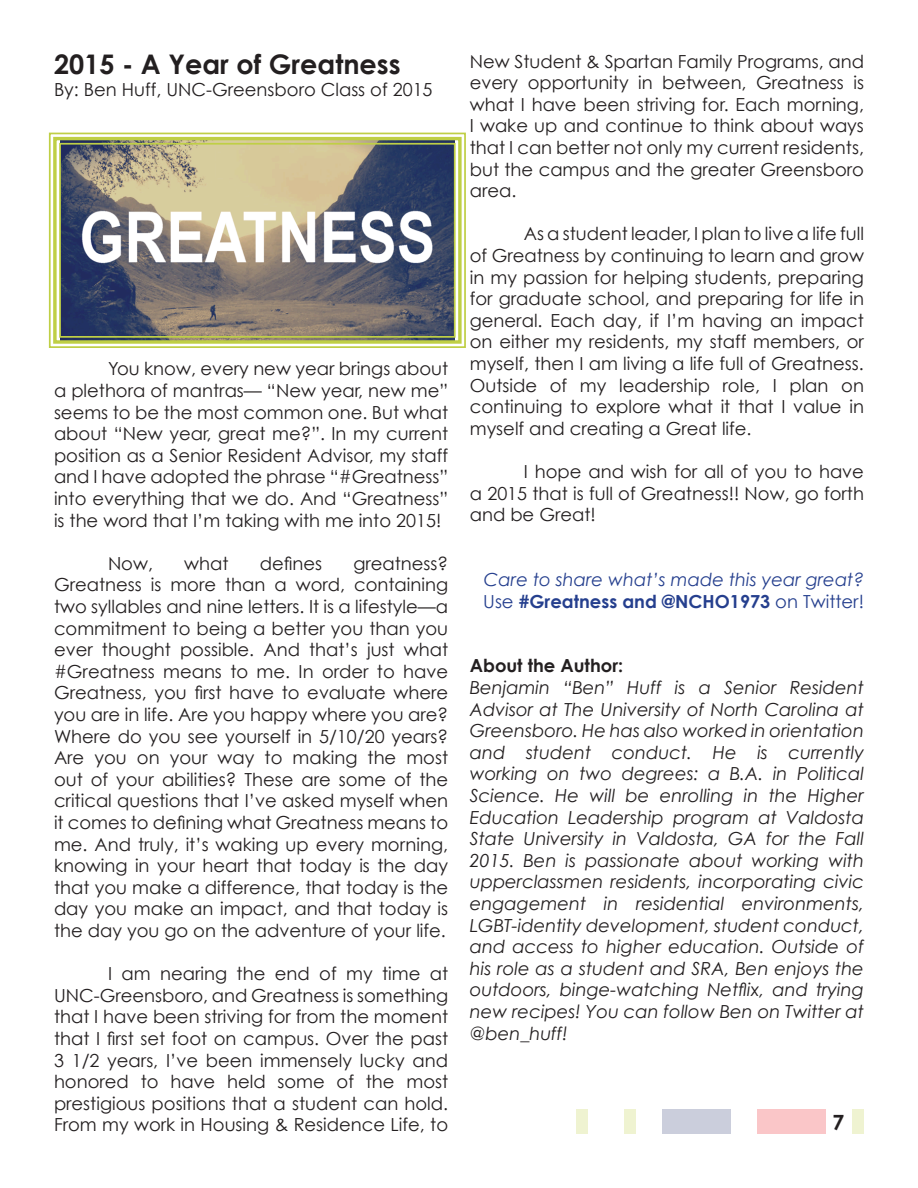
<style>
.page{position:relative;width:918px;height:1188px;background:#fff}
.page>*{position:absolute;margin:0;border:0;box-sizing:border-box;transform-origin:0 0}
.t1{font:700 27px "Century Gothic";color:#231f20}
.t2{font:700 21px "Century Gothic";color:#231f20}
.t3{font:18px/21.6px "Century Gothic";color:#231f20;text-align:justify}
.t4{font:italic 18px/21.6px "Century Gothic";color:#231f20;text-align:justify}
.t5{font:italic 18px "Century Gothic";color:#253f8e}
.t6{font:700 18px "Century Gothic";color:#253f8e}
.t7{font:700 18px "Century Gothic";color:#231f20}
.s1{font-weight:400}
</style>
<div class="page">
<div style="left:624px;top:1109px;width:11px;height:25px;background:#eff3d1"></div>
<div style="left:662px;top:1109px;width:69px;height:25px;background:#cbcedc"></div>
<div style="left:757px;top:1109px;width:69px;height:25px;background:#fac6c8"></div>
<div style="left:853px;top:1109px;width:11px;height:25px;background:#eff3d1"></div>
<div style="left:576px;top:1109px;width:12px;height:25px;background:#eff3d1"></div>
<svg style="left:48px;top:132px;width:418px;height:216px;background:#8f8d89"></svg>
<div style="left:53px;top:137px;width:409px;height:207px;border:3px solid #bfcf45"></div>
<div style="left:59px;top:143px;width:397px;height:195px;border:2px solid #bfcf45"></div>
<p class="t1" style="left:54px;top:47px;width:348px">2015 - A Year of Greatness</p>
<p class="t3" style="left:54px;top:78px;width:380px">By: Ben Huff, UNC-Greensboro Class of 2015</p>
<p class="t3" style="left:54px;top:358px;width:396px;text-indent:54px">You know, every new year brings about a plethora of mantras— “New year, new me” seems to be the most common one. But what about “New year, great me?”. In my current position as a Senior Resident Advisor, my staff and I have adopted the phrase “#Greatness” into everything that we do. And “Greatness” is the word that I’m taking with me into 2015!</p>
<p class="t3" style="left:108px;top:552px;width:47px">Now,</p>
<p class="t3" style="left:184px;top:552px;width:46px">what</p>
<p class="t3" style="left:260px;top:552px;width:64px">defines</p>
<p class="t3" style="left:54px;top:552px;width:396px;text-indent:299px">greatness?<br>Greatness is more than a word, containing two syllables and nine letters. It is a lifestyle—a commitment to being a better you than you ever thought possible. And that’s just what #Greatness means to me. In order to have Greatness, you first have to evaluate where you are in life. Are you happy where you are?<br>Where do you see yourself in 5/10/20 years?<br>Are you on your way to making the most out of your abilities? These are some of the critical questions that I’ve asked myself when it comes to defining what Greatness means to me. And truly, it’s waking up every morning, knowing in your heart that today is the day that you make a difference, that today is the day you make an impact, and that today is the day you go on the adventure of your life.</p>
<p class="t3" style="left:54px;top:963px;width:396px;text-indent:54px">I am nearing the end of my time at UNC-Greensboro, and Greatness is something that I have been striving for from the moment that I first set foot on campus. Over the past 3 1/2 years, I’ve been immensely lucky and honored to have held some of the most prestigious positions that a student can hold.<br>From my work in Housing &amp; Residence Life, to</p>
<p class="t3" style="left:470px;top:50px;width:396px">New Student &amp; Spartan Family Programs, and every opportunity in between, Greatness is what I have been striving for. Each morning, I wake up and continue to think about ways that I can better not only my current residents, but the campus and the greater Greensboro area.</p>
<p class="t3" style="left:470px;top:223px;width:396px;text-indent:54px">As a student leader, I plan to live a life full of Greatness by continuing to learn and grow in my passion for helping students, preparing for graduate school, and preparing for life in general. Each day, if I’m having an impact on either my residents, my staff members, or myself, then I am living a life full of Greatness.<br>Outside of my leadership role, I plan on continuing to explore what it that I value in myself and creating a Great life.</p>
<p class="t3" style="left:470px;top:460px;width:396px;text-indent:54px">I hope and wish for all of you to have a 2015 that is full of Greatness!! Now, go forth and be Great!</p>
<p class="t5" style="left:484px;top:568px;width:382px">Care to share what’s made this year great?</p>
<p class="t6" style="left:483px;top:590px;width:382px"><span class="s1">Use</span> #Greatness and @NCHO1973 <span class="s1">on Twitter!</span></p>
<p class="t7" style="left:470px;top:654px;width:155px">About the Author:</p>
<p class="t4" style="left:470px;top:676px;width:396px">Benjamin “Ben” Huff is a Senior Resident Advisor at The University of North Carolina at Greensboro. He has also worked in orientation and student conduct. He is currently working on two degrees: a B.A. in Political Science. He will be enrolling in the Higher Education Leadership program at Valdosta State University in Valdosta, GA for the Fall 2015. Ben is passionate about working with upperclassmen residents, incorporating civic engagement in residential environments, LGBT-identity development, student conduct, and access to higher education. Outside of his role as a student and SRA, Ben enjoys the outdoors, binge-watching Netflix, and trying new recipes! You can follow Ben on Twitter at @ben_huff!</p>
<p class="t2" style="left:832px;top:1109px;width:13px">7</p>
</div>
